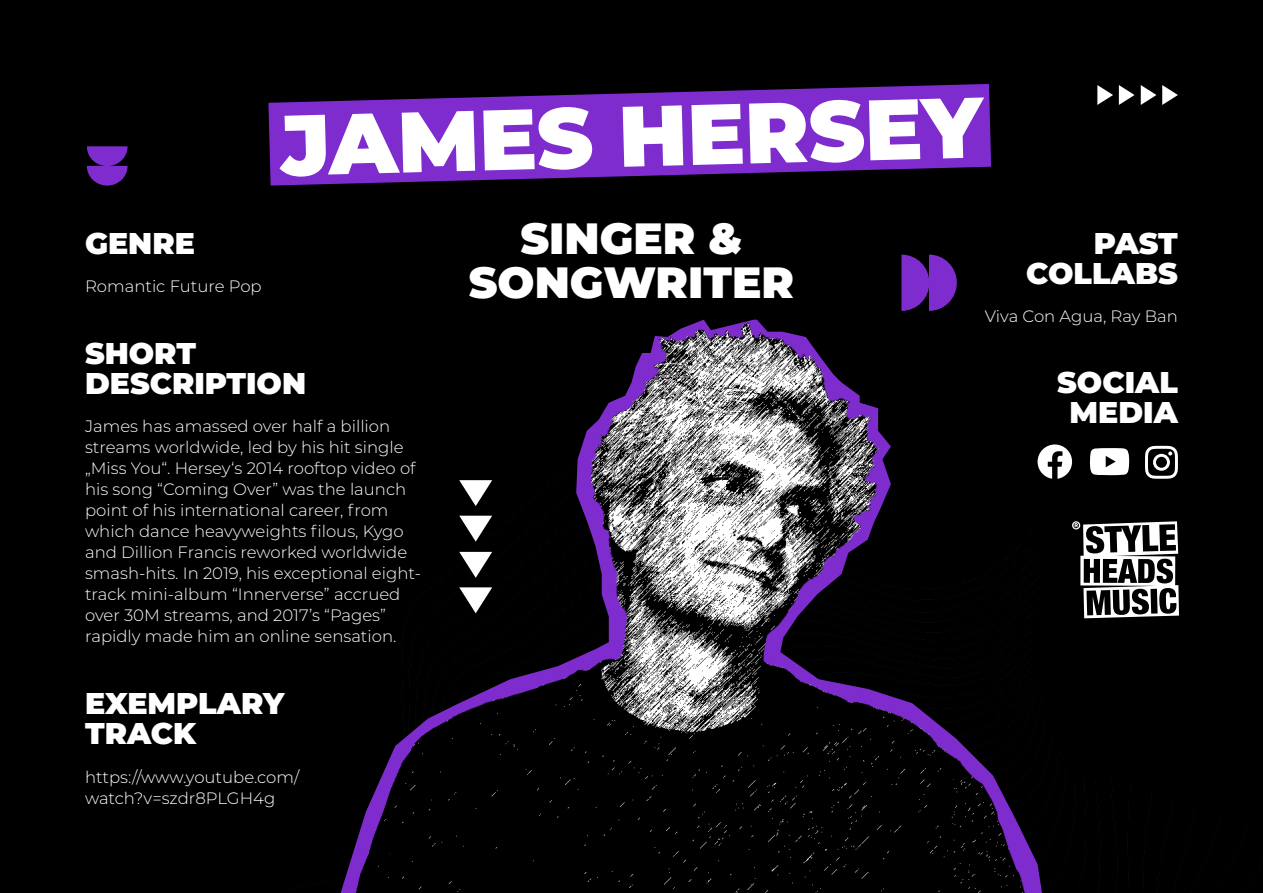
<style>
.page{position:relative;width:1263px;height:893px;background:#000}
.page>*{position:absolute;margin:0;border:0;box-sizing:border-box;transform-origin:0 0}
.t1{font:900 85.5px "Montserrat";color:#fff}
.t2{font:900 43.8px/43.8px "Montserrat";color:#fff;text-align:center}
.t3{font:900 30px/30px "Montserrat";color:#fff}
.t4{font:300 16.5px/21px "Montserrat";color:#fff}
</style>
<div class="page">
<svg style="left:268px;top:84px;width:723px;height:102px;fill:#7f2ccf"></svg>
<svg style="left:1072px;top:521px;width:107px;height:97px"></svg>
<svg style="left:1090px;top:448px;width:39px;height:27px"></svg>
<svg style="left:1042px;top:444px;width:30px;height:35px"></svg>
<svg style="left:1145px;top:446px;width:33px;height:33px"></svg>
<svg style="left:1097px;top:85px;width:16px;height:20px"></svg>
<svg style="left:1119px;top:85px;width:15px;height:20px"></svg>
<svg style="left:1141px;top:85px;width:15px;height:20px"></svg>
<svg style="left:1162px;top:85px;width:16px;height:20px"></svg>
<svg style="left:87px;top:146px;width:41px;height:40px"></svg>
<svg style="left:901px;top:255px;width:56px;height:49px;background:#6924ac"></svg>
<img style="left:352px;top:304px;width:685px;height:589px">
<h1 class="t1" style="left:278px;top:84px;width:703px;rotate:-2deg">JAMES HERSEY</h1>
<h3 class="t3" style="left:85px;top:227px;width:111px">GENRE</h3>
<p class="t4" style="left:85px;top:275px;width:178px">Romantic Future Pop</p>
<h2 class="t2" style="left:469px;top:214px;width:327px">SINGER &amp;<br>SONGWRITER</h2>
<h3 class="t3" style="left:1026px;top:227px;width:153px;text-align:right">PAST<br>COLLABS</h3>
<p class="t4" style="left:985px;top:305px;width:194px">Viva Con Agua, Ray Ban</p>
<h3 class="t3" style="left:85px;top:336px;width:223px">SHORT<br>DESCRIPTION</h3>
<p class="t4" style="left:85px;top:415px;width:338px">James has amassed over half a billion streams worldwide, led by his hit single „Miss You“. Hersey‘s 2014 rooftop video of his song “Coming Over” was the launch point of his international career, from which dance heavyweights filous, Kygo and Dillion Francis reworked worldwide smash-hits. In 2019, his exceptional eight&shy;track mini-album “Innerverse” accrued over 30M streams, and 2017’s “Pages” rapidly made him an online sensation.</p>
<h3 class="t3" style="left:85px;top:687px;width:201px">EXEMPLARY<br>TRACK</h3>
<p class="t4" style="left:85px;top:766px;width:216px">https://www.youtube.com/ watch?v=szdr8PLGH4g</p>
<h3 class="t3" style="left:1057px;top:366px;width:122px;text-align:center">SOCIAL<br>MEDIA</h3>
</div>
